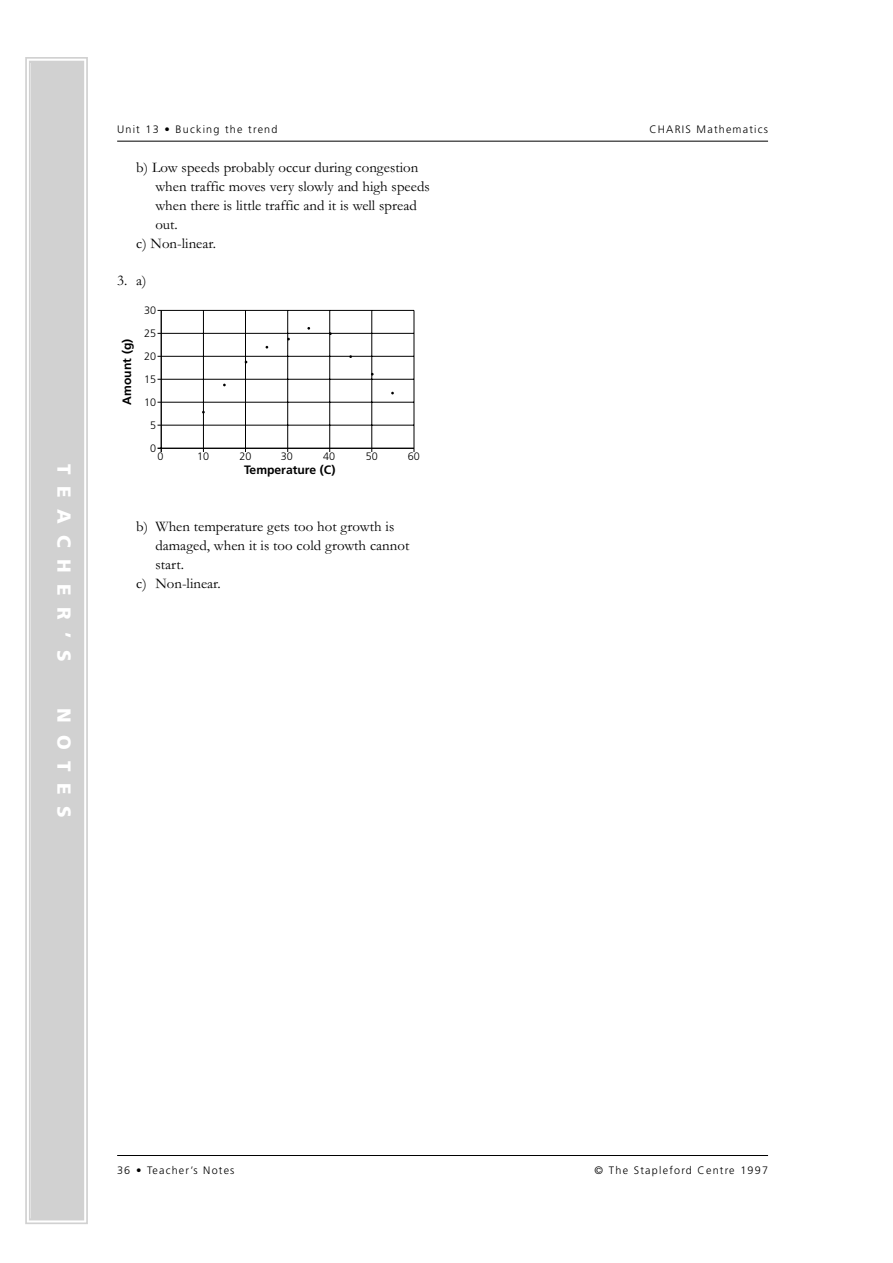
<style>
.page{position:relative;width:893px;height:1263px;background:#fff}
.page>*{position:absolute;margin:0;border:0;box-sizing:border-box;transform-origin:0 0}
.t1{font:900 18.9px "Frutiger";letter-spacing:.61em;color:#fff}
.t2{font:14.85px "Garamond";color:#000}
.t3{font:700 12.15px "Frutiger";color:#000}
.t4{font:300 10.8px/23px "Frutiger";letter-spacing:.11em;color:#000;text-align:center}
</style>
<div class="page">
<hr style="left:117px;top:141px;width:651px;height:1px;background:#000">
<hr style="left:117px;top:1155px;width:651px;height:1px;background:#000">
<svg style="left:25px;top:57px;width:63px;height:1167px"></svg>
<hr style="left:160px;top:310px;width:2px;height:142px;background:#000">
<hr style="left:157px;top:448px;width:257px;height:1px;background:#000">
<hr style="left:157px;top:310px;width:257px;height:1px;background:#000">
<hr style="left:157px;top:333px;width:257px;height:1px;background:#000">
<hr style="left:157px;top:356px;width:257px;height:1px;background:#000">
<hr style="left:157px;top:379px;width:257px;height:1px;background:#000">
<hr style="left:157px;top:402px;width:257px;height:1px;background:#000">
<hr style="left:157px;top:425px;width:257px;height:1px;background:#000">
<hr style="left:203px;top:310px;width:1px;height:142px;background:#000">
<hr style="left:245px;top:310px;width:1px;height:142px;background:#000">
<hr style="left:287px;top:310px;width:1px;height:142px;background:#000">
<hr style="left:329px;top:310px;width:1px;height:142px;background:#000">
<hr style="left:371px;top:310px;width:1px;height:142px;background:#000">
<hr style="left:413px;top:310px;width:1px;height:142px;background:#000">
<p class="t1" style="left:72px;top:464px;width:199px;rotate:90deg">TEACHER’S</p>
<p class="t1" style="left:72px;top:708px;width:111px;rotate:90deg">NOTES</p>
<p class="t4" style="left:117px;top:119px;width:162px">Unit 13 • Bucking the trend</p>
<p class="t4" style="left:649px;top:119px;width:120px">CHARIS Mathematics</p>
<p class="t2" style="left:136px;top:162px;width:283px">b) Low speeds probably occur during congestion</p>
<p class="t2" style="left:155px;top:181px;width:276px">when traffic moves very slowly and high speeds</p>
<p class="t2" style="left:155px;top:200px;width:263px">when there is little traffic and it is well spread</p>
<p class="t2" style="left:155px;top:219px;width:24px">out.</p>
<p class="t2" style="left:136px;top:238px;width:81px">c) Non-linear.</p>
<p class="t2" style="left:117px;top:275px;width:31px">3. a)</p>
<p class="t3" style="left:122px;top:405px;width:67px;rotate:-90deg">Amount (g)</p>
<p class="t4" style="left:144px;top:300px;width:14px">30<br>25<br>20<br>15<br>10<br>5<br>0</p>
<p class="t4" style="left:157px;top:446px;width:8px">0</p>
<p class="t4" style="left:197px;top:446px;width:14px">10</p>
<p class="t4" style="left:239px;top:446px;width:14px">20</p>
<p class="t4" style="left:281px;top:446px;width:14px">30</p>
<p class="t4" style="left:323px;top:446px;width:14px">40</p>
<p class="t4" style="left:366px;top:446px;width:14px">50</p>
<p class="t4" style="left:408px;top:446px;width:14px">60</p>
<p class="t3" style="left:244px;top:465px;width:93px">Temperature (C)</p>
<p class="t2" style="left:136px;top:521px;width:260px">b) When temperature gets too hot growth is</p>
<p class="t2" style="left:155px;top:540px;width:255px">damaged, when it is too cold growth cannot</p>
<p class="t2" style="left:155px;top:559px;width:30px">start.</p>
<p class="t2" style="left:136px;top:578px;width:86px">c) Non-linear.</p>
<p class="t4" style="left:117px;top:1160px;width:119px">36 • Teacher’s Notes</p>
<p class="t4" style="left:594px;top:1160px;width:175px">© The Stapleford Centre 1997</p>
</div>
